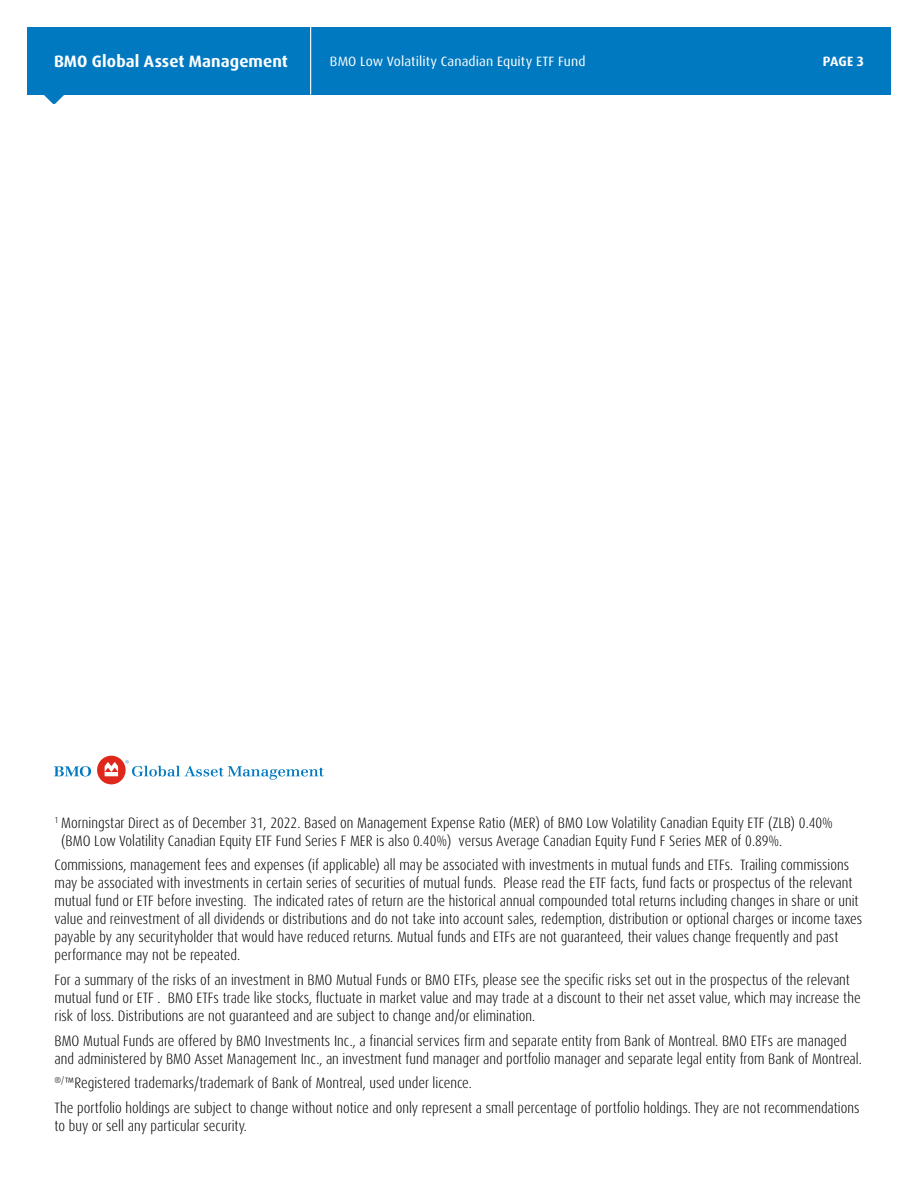
<style>
.page{position:relative;width:918px;height:1188px;background:#fff}
.page>*{position:absolute;margin:0;border:0;box-sizing:border-box;transform-origin:0 0}
.t1{font:700 16.5px "Dax Pro";letter-spacing:.005em;color:#fff}
.Legal{font:300 condensed 15px/18px "Dax Pro";color:#000}
.t2{font:13.5px "Dax Pro";letter-spacing:.01em;color:#fff}
.t3{font:700 13.5px "Dax Pro";color:#fff}
</style>
<div class="page">
<svg style="left:54px;top:766px;width:37px;height:10px"></svg>
<div style="left:97px;top:756px;width:29px;height:28px;background:#df271c;border-radius:50%"></div>
<svg style="left:105px;top:762px;width:13px;height:14px"></svg>
<svg style="left:125px;top:760px;width:199px;height:20px"></svg>
<div style="left:27px;top:27px;width:864px;height:67px;background:#0079c1"></div>
<svg style="left:43px;top:94px;width:22px;height:10px"></svg>
<hr style="left:310px;top:27px;width:1px;height:67px;background:#fff">
<p class="t1" style="left:54px;top:51px;width:235px">BMO Global Asset Management</p>
<p class="t2" style="left:330px;top:53px;width:257px">BMO Low Volatility Canadian Equity ETF Fund</p>
<p class="t3" style="left:823px;top:53px;width:43px">PAGE 3</p>
<p class="Legal" style="left:61px;top:814px;width:773px;text-indent:-7px"><sup>1</sup> Morningstar Direct as of December 31, 2022. Based on Management Expense Ratio (MER) of BMO Low Volatility Canadian Equity ETF (ZLB) 0.40% (BMO Low Volatility Canadian Equity ETF Fund Series F MER is also 0.40%) versus Average Canadian Equity Fund F Series MER of 0.89%.</p>
<p class="Legal" style="left:55px;top:856px;width:809px">Commissions, management fees and expenses (if applicable) all may be associated with investments in mutual funds and ETFs. Trailing commissions may be associated with investments in certain series of securities of mutual funds. Please read the ETF facts, fund facts or prospectus of the relevant mutual fund or ETF before investing. The indicated rates of return are the historical annual compounded total returns including changes in share or unit value and reinvestment of all dividends or distributions and do not take into account sales, redemption, distribution or optional charges or income taxes payable by any securityholder that would have reduced returns. Mutual funds and ETFs are not guaranteed, their values change frequently and past performance may not be repeated.</p>
<p class="Legal" style="left:55px;top:971px;width:808px">For a summary of the risks of an investment in BMO Mutual Funds or BMO ETFs, please see the specific risks set out in the prospectus of the relevant mutual fund or ETF . BMO ETFs trade like stocks, fluctuate in market value and may trade at a discount to their net asset value, which may increase the risk of loss. Distributions are not guaranteed and are subject to change and/or elimination.</p>
<p class="Legal" style="left:55px;top:1031px;width:809px">BMO Mutual Funds are offered by BMO Investments Inc., a financial services firm and separate entity from Bank of Montreal. BMO ETFs are managed and administered by BMO Asset Management Inc., an investment fund manager and portfolio manager and separate legal entity from Bank of Montreal.</p>
<p class="Legal" style="left:55px;top:1074px;width:419px"><sup>®/</sup>™Registered trademarks/trademark of Bank of Montreal, used under licence.</p>
<p class="Legal" style="left:55px;top:1099px;width:806px">The portfolio holdings are subject to change without notice and only represent a small percentage of portfolio holdings. They are not recommendations to buy or sell any particular security.</p>
</div>
